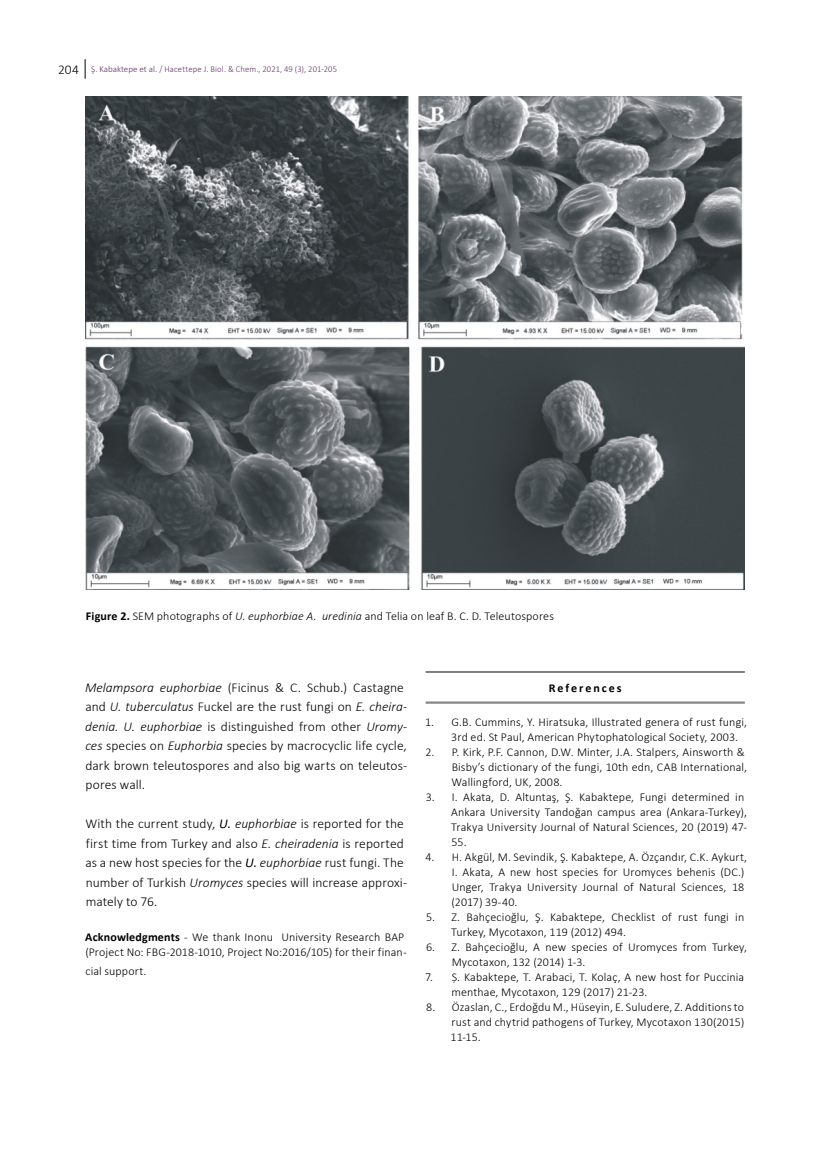
<style>
.page{position:relative;width:830px;height:1170px;background:#fff}
.page>*{position:absolute;margin:0;border:0;box-sizing:border-box;transform-origin:0 0}
.t1{font:300 13.5px/19.5px "Calibri";letter-spacing:.005em;color:#000}
.t2{font:300 12px/15px "Calibri";letter-spacing:.01em;color:#000}
.t3{font:700 12px "Calibri";letter-spacing:.165em;color:#000}
.t4{font:300 9px "Calibri";letter-spacing:.01em;color:#642e68}
.s1{font-size:13.5px;color:#000}
.s2{font-weight:700}
.s3{font-style:italic}
.s4{font-weight:400;font-style:italic}
</style>
<div class="page">
<svg style="left:85px;top:59px;width:1px;height:20px"></svg>
<hr style="left:425px;top:671px;width:319px;height:1px;background:#000">
<hr style="left:425px;top:701px;width:319px;height:2px;background:#878787">
<img style="left:85px;top:96px;width:659px;height:493px">
<p class="t4" style="left:58px;top:63px;width:280px"><span class="s1">204</span> Ş. Kabaktepe et al. / Hacettepe J. Biol. &amp; Chem., 2021, 49 (3), 201-205</p>
<p class="t2" style="left:86px;top:608px;width:469px"><span class="s2">Figure 2.</span> SEM photographs of <span class="s3">U. euphorbiae A. uredinia</span> and Telia on leaf B. C. D. Teleutospores</p>
<p class="t1" style="left:85px;top:677px;width:323px"><span class="s3">Melampsora euphorbiae</span> (Ficinus &amp; C. Schub.) Castagne and <span class="s3">U. tuberculatus</span> Fuckel are the rust fungi on <span class="s3">E. cheira&shy;denia</span>. <span class="s3">U. euphorbiae</span> is distinguished from other <span class="s3">Uromy&shy;ces</span> species on <span class="s3">Euphorbia</span> species by macrocyclic life cycle, dark brown teleutospores and also big warts on teleutos&shy;pores wall.</p>
<p class="t1" style="left:85px;top:813px;width:323px">With the current study, <span class="s4">U.</span> <span class="s3">euphorbiae</span> is reported for the first time from Turkey and also <span class="s3">E. cheiradenia</span> is reported as a new host species for the <span class="s4">U.</span> <span class="s3">euphorbiae</span> rust fungi. The number of Turkish <span class="s3">Uromyces</span> species will increase approxi&shy;mately to 76.</p>
<p class="t2" style="left:85px;top:929px;width:323px"><span class="s2">Acknowledgments</span> - We thank Inonu University Research BAP (Project No: FBG-2018-1010, Project No:2016/105) for their finan-</p>
<p class="t2" style="left:85px;top:963px;width:63px">cial support.</p>
<p class="t3" style="left:548px;top:679px;width:74px">References</p>
<p class="t2" style="left:451px;top:714px;width:297px;text-indent:-26px">1. G.B. Cummins, Y. Hiratsuka, Illustrated genera of rust fungi,<br>3rd ed. St Paul, American Phytophatological Society, 2003.</p>
<p class="t2" style="left:451px;top:744px;width:297px;text-indent:-26px">2. P. Kirk, P.F. Cannon, D.W. Minter, J.A. Stalpers, Ainsworth &amp;<br>Bisby’s dictionary of the fungi, 10th edn, CAB International,<br>Wallingford, UK, 2008.</p>
<p class="t2" style="left:451px;top:789px;width:297px;text-indent:-25px">3. I. Akata, D. Altuntaş, Ş. Kabaktepe, Fungi determined in Ankara University Tandoğan campus area (Ankara-Turkey), Trakya University Journal of Natural Sciences, 20 (2019) 47- 55.</p>
<p class="t2" style="left:451px;top:849px;width:297px;text-indent:-26px">4. H. Akgül, M. Sevindik, Ş. Kabaktepe, A. Özçandır, C.K. Aykurt, I. Akata, A new host species for Uromyces behenis (DC.)<br>Unger, Trakya University Journal of Natural Sciences, 18 (2017) 39-40.</p>
<p class="t2" style="left:451px;top:909px;width:294px;text-indent:-25px">5. Z. Bahçecioğlu, Ş. Kabaktepe, Checklist of rust fungi in<br>Turkey, Mycotaxon, 119 (2012) 494.</p>
<p class="t2" style="left:451px;top:939px;width:297px;text-indent:-26px">6. Z. Bahçecioğlu, A new species of Uromyces from Turkey,<br>Mycotaxon, 132 (2014) 1-3.</p>
<p class="t2" style="left:451px;top:969px;width:294px;text-indent:-26px">7. Ș. Kabaktepe, T. Arabaci, T. Kolaç, A new host for Puccinia menthae, Mycotaxon, 129 (2017) 21-23.</p>
<p class="t2" style="left:450px;top:999px;width:295px;text-align:justify;text-indent:-25px">8. Özaslan, C., Erdoğdu M., Hüseyin, E. Suludere, Z. Additions to rust and chytrid pathogens of Turkey, Mycotaxon 130(2015)<br>11-15.</p>
</div>
